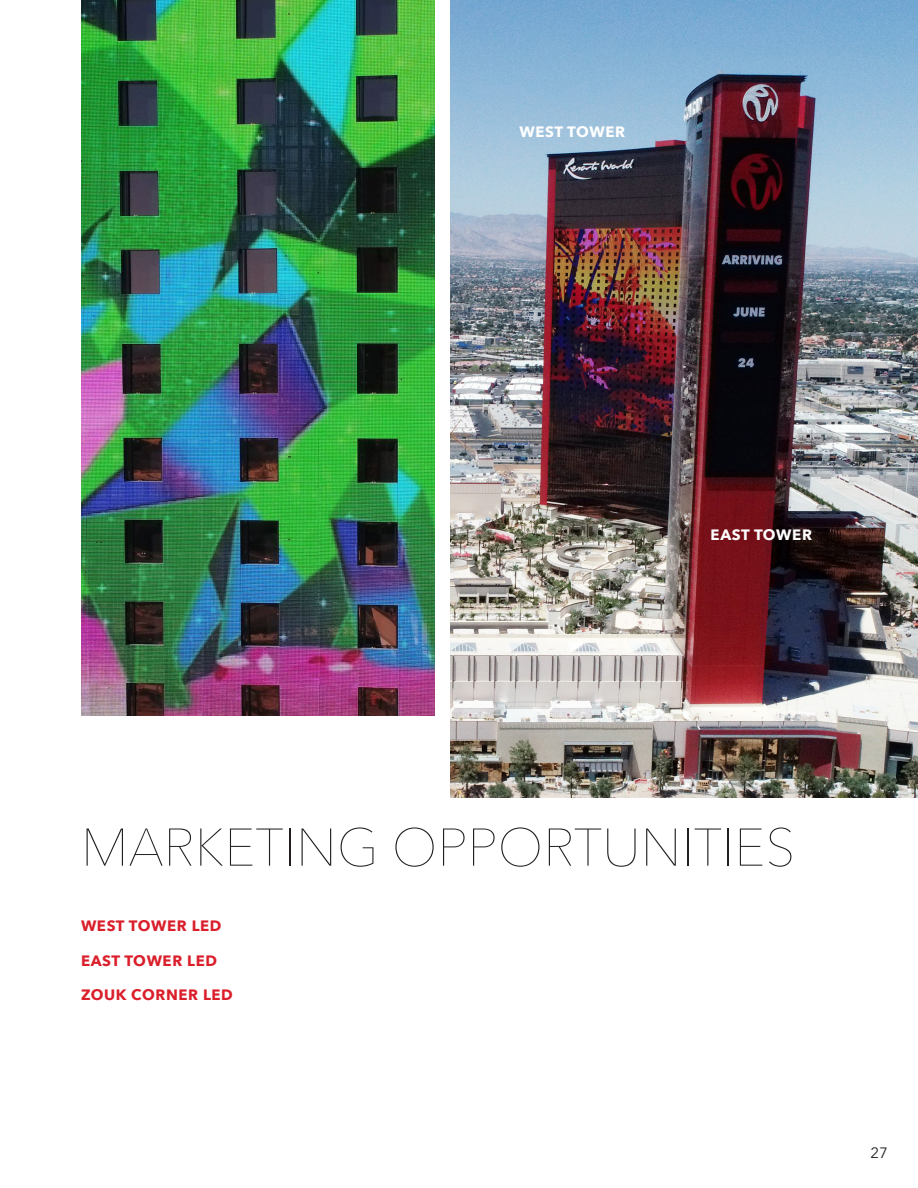
<style>
.page{position:relative;width:918px;height:1188px;background:#fff}
.page>*{position:absolute;margin:0;border:0;box-sizing:border-box;transform-origin:0 0}
.t1{font:200 52.5px "Avenir Next";color:#231f20}
.Body{font:700 15px "Avenir Next";letter-spacing:.04em;color:#da1f2b}
.Body-2{font:700 15px "Avenir Next";letter-spacing:.04em;color:#fff}
.t2{font:15px "Avenir Next";color:#231f20}
</style>
<div class="page">
<img style="left:450px;top:0;width:468px;height:797px">
<img style="left:81px;top:0;width:354px;height:716px">
<p class="Body-2" style="left:519px;top:119px;width:107px">WEST TOWER</p>
<p class="Body-2" style="left:711px;top:522px;width:103px">EAST TOWER</p>
<p class="t1" style="left:81px;top:803px;width:716px">MARKETING OPPORTUNITIES</p>
<p class="Body" style="left:81px;top:913px;width:142px">WEST TOWER LED</p>
<p class="Body" style="left:81px;top:948px;width:138px">EAST TOWER LED</p>
<p class="Body" style="left:81px;top:982px;width:153px">ZOUK CORNER LED</p>
<p class="t2" style="left:871px;top:1140px;width:19px">27</p>
</div>
